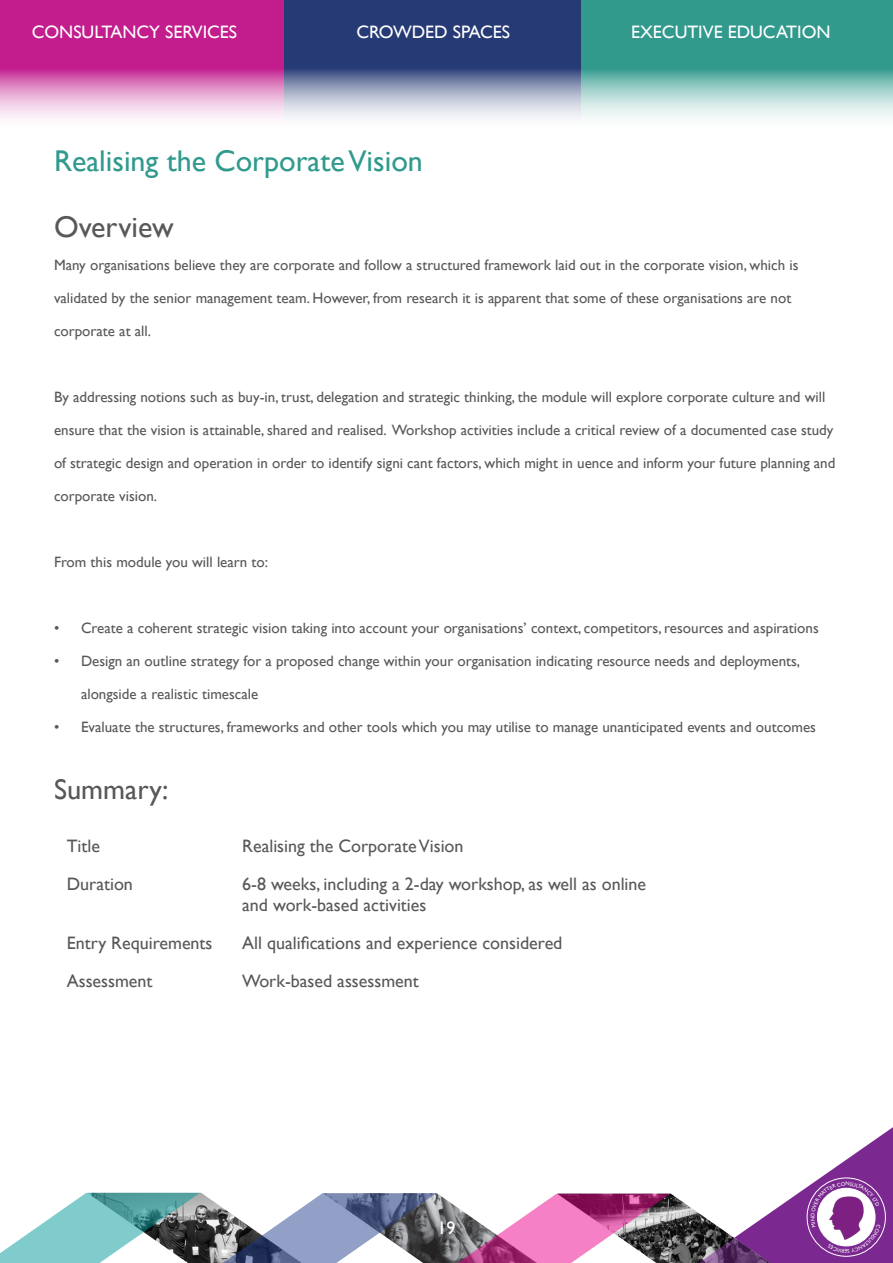
<style>
.page{position:relative;width:893px;height:1263px;background:#fff}
.page>*{position:absolute;margin:0;border:0;box-sizing:border-box;transform-origin:0 0}
.t1{font:30px "Gill Sans";color:#319a8d}
.t2{font:30px "Gill Sans";color:#57585a}
.t3{font:28.5px "Gill Sans";color:#57585a}
.t4{font:18px/21.6px "Gill Sans";color:#57585a}
.t5{font:18px "Gill Sans";color:#fff}
.t6{font:15px "Gill Sans";color:#57585a}
</style>
<div class="page">
<svg style="left:284px;top:0;width:297px;height:118px;background:#5a6996"></svg>
<svg style="left:0;top:0;width:284px;height:119px;background:#d053a8"></svg>
<svg style="left:581px;top:0;width:312px;height:118px;background:#62b1a8"></svg>
<svg style="left:0;top:1127px;width:893px;height:136px"></svg>
<p class="t5" style="left:32px;top:21px;width:207px">CONSULTANCY SERVICES</p>
<p class="t5" style="left:356px;top:21px;width:155px">CROWDED SPACES</p>
<p class="t5" style="left:631px;top:21px;width:201px">EXECUTIVE EDUCATION</p>
<p class="t1" style="left:54px;top:143px;width:370px">Realising the Corporate Vision</p>
<p class="t2" style="left:54px;top:209px;width:121px">Overview</p>
<p class="t6" style="left:54px;top:256px;width:746px">Many organisations believe they are corporate and follow a structured framework laid out in the corporate vision, which is</p>
<p class="t6" style="left:54px;top:289px;width:739px">validated by the senior management team. However, from research it is apparent that some of these organisations are not</p>
<p class="t6" style="left:54px;top:322px;width:99px">corporate at all.</p>
<p class="t6" style="left:54px;top:388px;width:773px">By addressing notions such as buy-in, trust, delegation and strategic thinking, the module will explore corporate culture and will</p>
<p class="t6" style="left:54px;top:421px;width:781px">ensure that the vision is attainable, shared and realised. Workshop activities include a critical review of a documented case study</p>
<p class="t6" style="left:54px;top:454px;width:783px">of strategic design and operation in order to identify signi cant factors, which might in uence and inform your future planning and</p>
<p class="t6" style="left:54px;top:487px;width:105px">corporate vision.</p>
<p class="t6" style="left:54px;top:553px;width:216px">From this module you will learn to:</p>
<p class="t6" style="left:54px;top:619px;width:766px">• Create a coherent strategic vision taking into account your organisations’ context, competitors, resources and aspirations</p>
<p class="t6" style="left:54px;top:652px;width:748px">• Design an outline strategy for a proposed change within your organisation indicating resource needs and deployments,</p>
<p class="t6" style="left:81px;top:685px;width:179px">alongside a realistic timescale</p>
<p class="t6" style="left:54px;top:718px;width:764px">• Evaluate the structures, frameworks and other tools which you may utilise to manage unanticipated events and outcomes</p>
<p class="t3" style="left:54px;top:772px;width:116px">Summary:</p>
<p class="t4" style="left:67px;top:835px;width:35px">Title</p>
<p class="t4" style="left:242px;top:835px;width:223px">Realising the Corporate Vision</p>
<p class="t4" style="left:67px;top:872px;width:68px">Duration</p>
<p class="t4" style="left:242px;top:872px;width:405px">6-8 weeks, including a 2-day workshop, as well as online and work-based activities</p>
<p class="t4" style="left:67px;top:932px;width:147px">Entry Requirements</p>
<p class="t4" style="left:242px;top:932px;width:322px">All qualifications and experience considered</p>
<p class="t4" style="left:67px;top:970px;width:87px">Assessment</p>
<p class="t4" style="left:242px;top:970px;width:178px">Work-based assessment</p>
<p class="t5" style="left:437px;top:1218px;width:19px">19</p>
</div>
